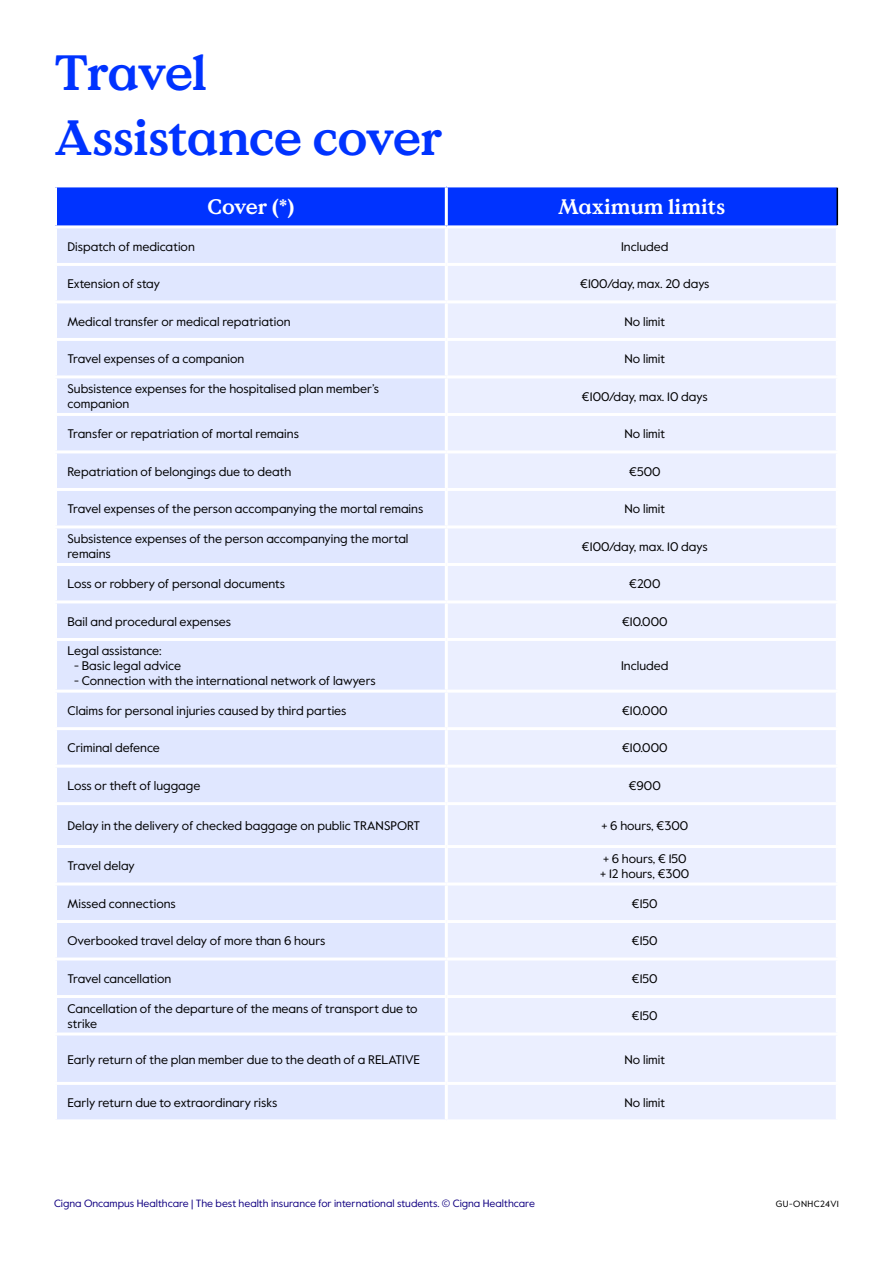
<style>
.page{position:relative;width:893px;height:1263px;background:#fff}
.page>*{position:absolute;margin:0;border:0;box-sizing:border-box;transform-origin:0 0}
.t1{font:700 49.5px/65.4px "Value Serif Pro";letter-spacing:-.025em;color:#03f}
.t2{font:700 21px "Value Serif Pro";color:#fff}
.t3{font:12.45px/15px "Value Sans Pro";color:#000}
.t4{font:10.5px "Value Sans Pro";color:#110081}
.t5{font:9px "Value Sans Pro";letter-spacing:.045em;color:#000}
</style>
<div class="page">
<div style="left:55px;top:186px;width:391px;height:41px;background:#03f"></div>
<div style="left:446px;top:186px;width:391px;height:41px;background:#03f"></div>
<div style="left:57px;top:228px;width:388px;height:891px;background:#e0e7ff"></div>
<div style="left:448px;top:228px;width:388px;height:891px;background:#ebefff"></div>
<hr style="left:837px;top:187px;width:1px;height:38px;background:#000">
<hr style="left:54px;top:184px;width:392px;height:3px;background:#fff">
<hr style="left:54px;top:187px;width:3px;height:38px;background:#fff">
<hr style="left:54px;top:225px;width:392px;height:3px;background:#fff">
<hr style="left:446px;top:184px;width:392px;height:3px;background:#fff">
<hr style="left:445px;top:187px;width:3px;height:38px;background:#fff">
<hr style="left:446px;top:225px;width:393px;height:3px;background:#fff">
<hr style="left:54px;top:263px;width:392px;height:3px;background:#fff">
<hr style="left:446px;top:263px;width:393px;height:3px;background:#fff">
<hr style="left:54px;top:300px;width:392px;height:3px;background:#fff">
<hr style="left:446px;top:300px;width:393px;height:3px;background:#fff">
<hr style="left:54px;top:338px;width:392px;height:3px;background:#fff">
<hr style="left:446px;top:338px;width:393px;height:3px;background:#fff">
<hr style="left:54px;top:375px;width:392px;height:3px;background:#fff">
<hr style="left:446px;top:375px;width:393px;height:3px;background:#fff">
<hr style="left:54px;top:413px;width:392px;height:3px;background:#fff">
<hr style="left:446px;top:413px;width:393px;height:3px;background:#fff">
<hr style="left:54px;top:450px;width:392px;height:3px;background:#fff">
<hr style="left:446px;top:450px;width:393px;height:3px;background:#fff">
<hr style="left:54px;top:488px;width:392px;height:3px;background:#fff">
<hr style="left:446px;top:488px;width:393px;height:3px;background:#fff">
<hr style="left:54px;top:525px;width:392px;height:3px;background:#fff">
<hr style="left:446px;top:525px;width:393px;height:3px;background:#fff">
<hr style="left:54px;top:563px;width:392px;height:3px;background:#fff">
<hr style="left:446px;top:563px;width:393px;height:3px;background:#fff">
<hr style="left:54px;top:600px;width:392px;height:3px;background:#fff">
<hr style="left:446px;top:600px;width:393px;height:3px;background:#fff">
<hr style="left:54px;top:638px;width:392px;height:3px;background:#fff">
<hr style="left:446px;top:638px;width:393px;height:3px;background:#fff">
<hr style="left:54px;top:690px;width:392px;height:3px;background:#fff">
<hr style="left:446px;top:690px;width:393px;height:3px;background:#fff">
<hr style="left:54px;top:727px;width:392px;height:3px;background:#fff">
<hr style="left:446px;top:727px;width:393px;height:3px;background:#fff">
<hr style="left:54px;top:765px;width:392px;height:3px;background:#fff">
<hr style="left:446px;top:765px;width:393px;height:3px;background:#fff">
<hr style="left:54px;top:802px;width:392px;height:3px;background:#fff">
<hr style="left:446px;top:802px;width:393px;height:3px;background:#fff">
<hr style="left:54px;top:845px;width:392px;height:3px;background:#fff">
<hr style="left:446px;top:845px;width:393px;height:3px;background:#fff">
<hr style="left:54px;top:882px;width:392px;height:3px;background:#fff">
<hr style="left:446px;top:882px;width:393px;height:3px;background:#fff">
<hr style="left:54px;top:920px;width:392px;height:3px;background:#fff">
<hr style="left:446px;top:920px;width:393px;height:3px;background:#fff">
<hr style="left:54px;top:957px;width:392px;height:3px;background:#fff">
<hr style="left:446px;top:957px;width:393px;height:3px;background:#fff">
<hr style="left:54px;top:995px;width:392px;height:3px;background:#fff">
<hr style="left:446px;top:995px;width:393px;height:3px;background:#fff">
<hr style="left:54px;top:1032px;width:392px;height:3px;background:#fff">
<hr style="left:446px;top:1032px;width:393px;height:3px;background:#fff">
<hr style="left:54px;top:1082px;width:392px;height:3px;background:#fff">
<hr style="left:446px;top:1082px;width:393px;height:3px;background:#fff">
<h1 class="t1" style="left:54px;top:42px;width:390px">Travel<br>Assistance cover</h1>
<h2 class="t2" style="left:207px;top:194px;width:89px">Cover (*)</h2>
<h2 class="t2" style="left:558px;top:194px;width:169px">Maximum limits</h2>
<p class="t3" style="left:67px;top:239px;width:129px">Dispatch of medication</p>
<p class="t3" style="left:621px;top:239px;width:49px">Included</p>
<p class="t3" style="left:67px;top:276px;width:94px">Extension of stay</p>
<p class="t3" style="left:580px;top:276px;width:131px">€100/day, max. 20 days</p>
<p class="t3" style="left:67px;top:314px;width:225px">Medical transfer or medical repatriation</p>
<p class="t3" style="left:625px;top:314px;width:42px">No limit</p>
<p class="t3" style="left:67px;top:351px;width:178px">Travel expenses of a companion</p>
<p class="t3" style="left:625px;top:351px;width:42px">No limit</p>
<p class="t3" style="left:67px;top:381px;width:313px">Subsistence expenses for the hospitalised plan member’s companion</p>
<p class="t3" style="left:582px;top:389px;width:127px">€100/day, max. 10 days</p>
<p class="t3" style="left:67px;top:426px;width:233px">Transfer or repatriation of mortal remains</p>
<p class="t3" style="left:625px;top:426px;width:42px">No limit</p>
<p class="t3" style="left:67px;top:464px;width:225px">Repatriation of belongings due to death</p>
<p class="t3" style="left:629px;top:464px;width:33px">€500</p>
<p class="t3" style="left:67px;top:501px;width:357px">Travel expenses of the person accompanying the mortal remains</p>
<p class="t3" style="left:625px;top:501px;width:42px">No limit</p>
<p class="t3" style="left:67px;top:531px;width:343px">Subsistence expenses of the person accompanying the mortal remains</p>
<p class="t3" style="left:582px;top:539px;width:127px">€100/day, max. 10 days</p>
<p class="t3" style="left:67px;top:576px;width:219px">Loss or robbery of personal documents</p>
<p class="t3" style="left:629px;top:576px;width:33px">€200</p>
<p class="t3" style="left:67px;top:614px;width:165px">Bail and procedural expenses</p>
<p class="t3" style="left:622px;top:614px;width:47px">€10.000</p>
<p class="t3" style="left:67px;top:643px;width:96px">Legal assistance:</p>
<p class="t3" style="left:74px;top:658px;width:108px">- Basic legal advice</p>
<p class="t3" style="left:74px;top:673px;width:303px">- Connection with the international network of lawyers</p>
<p class="t3" style="left:621px;top:658px;width:49px">Included</p>
<p class="t3" style="left:67px;top:703px;width:281px">Claims for personal injuries caused by third parties</p>
<p class="t3" style="left:622px;top:703px;width:47px">€10.000</p>
<p class="t3" style="left:67px;top:741px;width:94px">Criminal defence</p>
<p class="t3" style="left:622px;top:741px;width:47px">€10.000</p>
<p class="t3" style="left:67px;top:778px;width:134px">Loss or theft of luggage</p>
<p class="t3" style="left:629px;top:778px;width:33px">€900</p>
<p class="t3" style="left:67px;top:818px;width:354px">Delay in the delivery of checked baggage on public TRANSPORT</p>
<p class="t3" style="left:601px;top:818px;width:88px">+ 6 hours, €300</p>
<p class="t3" style="left:67px;top:858px;width:69px">Travel delay</p>
<p class="t3" style="left:600px;top:851px;width:91px">+ 6 hours, € 150 + 12 hours, €300</p>
<p class="t3" style="left:67px;top:896px;width:110px">Missed connections</p>
<p class="t3" style="left:632px;top:896px;width:27px">€150</p>
<p class="t3" style="left:67px;top:933px;width:259px">Overbooked travel delay of more than 6 hours</p>
<p class="t3" style="left:632px;top:933px;width:27px">€150</p>
<p class="t3" style="left:67px;top:971px;width:105px">Travel cancellation</p>
<p class="t3" style="left:632px;top:971px;width:27px">€150</p>
<p class="t3" style="left:67px;top:1001px;width:352px">Cancellation of the departure of the means of transport due to strike</p>
<p class="t3" style="left:632px;top:1008px;width:27px">€150</p>
<p class="t3" style="left:67px;top:1052px;width:354px">Early return of the plan member due to the death of a RELATIVE</p>
<p class="t3" style="left:625px;top:1052px;width:42px">No limit</p>
<p class="t3" style="left:67px;top:1095px;width:211px">Early return due to extraordinary risks</p>
<p class="t3" style="left:625px;top:1095px;width:42px">No limit</p>
<p class="t4" style="left:54px;top:1197px;width:482px">Cigna Oncampus Healthcare | The best health insurance for international students. © Cigna Healthcare</p>
<p class="t5" style="left:776px;top:1199px;width:65px">GU-ONHC24V1</p>
</div>
